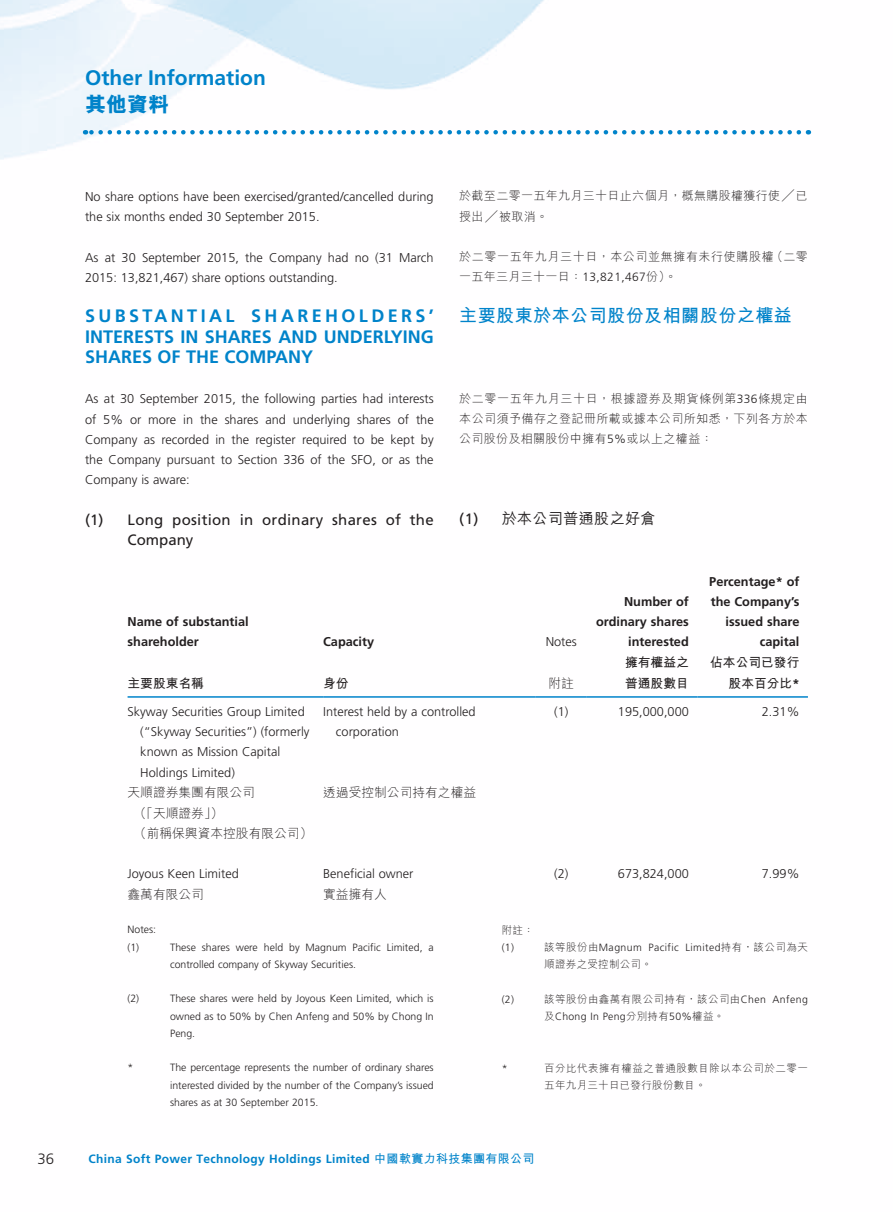
<style>
.page{position:relative;width:893px;height:1212px;background:#fff}
.page>*{position:absolute;margin:0;border:0;box-sizing:border-box;transform-origin:0 0}
.t1{font:700 21px "Frutiger LT Std";color:#0083ca}
.t2{font:800 21px "M Hei HK";color:#0083ca}
.t3{font:700 18px/20.2px "Frutiger LT Std";color:#0083ca;text-align:justify}
.t4{font:700 18px "M Hei HK";letter-spacing:.03em;color:#0083ca}
.t5{font:15px/20.2px "Frutiger LT Std";letter-spacing:.02em;color:#231f20}
.t6{font:500 15px "M Hei HK";letter-spacing:.03em;color:#231f20}
.t7{font:300 15px "Frutiger LT Std";color:#231f20}
.t8{font:300 12.75px/20.2px "Frutiger LT Std";color:#231f20}
.t9{font:700 12.75px/20.2px "Frutiger LT Std";color:#231f20;text-align:right}
.t10{font:300 12.75px/20.2px "M Hei HK";color:#231f20}
.t11{font:700 12.75px/20.2px "M Hei HK";color:#231f20}
.t12{font:300 12px/20.2px "M Hei HK";letter-spacing:.03em;color:#231f20}
.t13{font:700 12px "Frutiger LT Std";letter-spacing:.03em;color:#0083ca}
.t14{font:300 12px/20.2px "M Hei HK";letter-spacing:.05em;color:#231f20}
.t15{font:300 10.5px/17.2px "Frutiger LT Std";color:#231f20}
.t16{font:300 10.5px/17.2px "M Hei HK";letter-spacing:.04em;color:#231f20}
.t17{font:300 10.5px "Frutiger LT Std";letter-spacing:.04em;color:#231f20}
.t18{font:300 10.5px "Frutiger LT Std";letter-spacing:.03em;color:#231f20}
.s1{font-family:"Frutiger LT Std"}
.s2{font-family:"Frutiger LT Std";font-weight:400}
.s3{font-family:"M Hei HK"}
</style>
<div class="page">
<img style="left:0;top:0;width:812px;height:698px">
<svg style="left:85px;top:130px;width:714px;height:4px"></svg>
<hr style="left:128px;top:696px;width:195px;height:2px;background:#0083ca">
<hr style="left:323px;top:696px;width:213px;height:2px;background:#0083ca">
<hr style="left:536px;top:696px;width:51px;height:2px;background:#0083ca">
<hr style="left:587px;top:696px;width:110px;height:2px;background:#0083ca">
<hr style="left:697px;top:696px;width:111px;height:2px;background:#0083ca">
<h1 class="t1" style="left:85px;top:66px;width:182px">Other Information</h1>
<h1 class="t2" style="left:85px;top:91px;width:85px">其他資料</h1>
<p class="t8" style="left:85px;top:187px;width:350px">No share options have been exercised/granted/cancelled during the six months ended 30 September 2015.</p>
<p class="t8" style="left:85px;top:247px;width:350px">As at 30 September 2015, the Company had no (31 March<br>2015: 13,821,467) share options outstanding.</p>
<h2 class="t3" style="left:85px;top:306px;width:350px">SUBSTANTIAL SHAREHOLDERS’ INTERESTS IN SHARES AND UNDERLYING SHARES OF THE COMPANY</h2>
<p class="t8" style="left:85px;top:389px;width:350px;text-align:justify">As at 30 September 2015, the following parties had interests of 5% or more in the shares and underlying shares of the Company as recorded in the register required to be kept by the Company pursuant to Section 336 of the SFO, or as the Company is aware:</p>
<p class="t5" style="left:128px;top:510px;width:308px;text-indent:-43px">(1) Long position in ordinary shares of the<br>Company</p>
<p class="t12" style="left:459px;top:185px;width:350px">於截至二零一五年九月三十日止六個月，概無購股權獲行使╱已授出╱被取消。</p>
<p class="t14" style="left:459px;top:246px;width:350px">於二零一五年九月三十日，本公司並無擁有未行使購股權（二零一五年三月三十一日：<span class="s1">13,821,467</span>份）。</p>
<h2 class="t4" style="left:459px;top:302px;width:334px">主要股東於本公司股份及相關股份之權益</h2>
<p class="t12" style="left:459px;top:388px;width:350px;text-align:justify">於二零一五年九月三十日，根據證券及期貨條例第<span class="s1">336</span>條規定由本公司須予備存之登記冊所載或據本公司所知悉，下列各方於本公司股份及相關股份中擁有<span class="s1">5%</span>或以上之權益：</p>
<p class="t6" style="left:459px;top:508px;width:198px"><span class="s2">(1)</span> 於本公司普通股之好倉</p>
<p class="t9" style="left:128px;top:612px;width:123px;text-align:left">Name of substantial shareholder</p>
<p class="t9" style="left:323px;top:632px;width:53px">Capacity</p>
<p class="t8" style="left:546px;top:632px;width:33px">Notes</p>
<p class="t11" style="left:128px;top:672px;width:78px">主要股東名稱</p>
<p class="t11" style="left:323px;top:672px;width:27px">身份</p>
<p class="t10" style="left:549px;top:672px;width:27px">附註</p>
<p class="t9" style="left:596px;top:591px;width:94px">Number of ordinary shares interested</p>
<p class="t9" style="left:709px;top:571px;width:92px">Percentage* of the Company’s issued share capital</p>
<p class="t11" style="left:625px;top:651px;width:65px">擁有權益之普通股數目</p>
<p class="t11" style="left:710px;top:651px;width:91px;text-align:right">佔本公司已發行股本百分比<span class="s1">*</span></p>
<p class="t8" style="left:140px;top:701px;width:171px;text-indent:-13px">Skyway Securities Group Limited (“Skyway Securities”) (formerly known as Mission Capital<br>Holdings Limited)</p>
<p class="t8" style="left:336px;top:701px;width:141px;text-indent:-13px">Interest held by a controlled corporation</p>
<p class="t8" style="left:554px;top:701px;width:16px">(1)</p>
<p class="t8" style="left:618px;top:701px;width:72px">195,000,000</p>
<p class="t8" style="left:762px;top:701px;width:39px">2.31%</p>
<p class="t10" style="left:134px;top:782px;width:180px;text-indent:-6px">天順證券集團有限公司<br>（「天順證券」）<br>（前稱保興資本控股有限公司）</p>
<p class="t10" style="left:323px;top:782px;width:154px">透過受控制公司持有之權益</p>
<p class="t8" style="left:128px;top:863px;width:113px">Joyous Keen Limited</p>
<p class="t8" style="left:323px;top:863px;width:92px">Beneficial owner</p>
<p class="t8" style="left:554px;top:863px;width:16px">(2)</p>
<p class="t8" style="left:618px;top:863px;width:72px">673,824,000</p>
<p class="t8" style="left:762px;top:863px;width:39px">7.99%</p>
<p class="t10" style="left:128px;top:883px;width:78px">鑫萬有限公司</p>
<p class="t10" style="left:323px;top:883px;width:65px">實益擁有人</p>
<p class="t15" style="left:128px;top:921px;width:30px">Notes: (1)</p>
<p class="t16" style="left:502px;top:921px;width:34px">附註：</p>
<p class="t15" style="left:502px;top:939px;width:14px">(1)</p>
<p class="t17" style="left:544px;top:942px;width:265px"><span class="s3">該等股份由</span>Magnum Pacific Limited<span class="s3">持有，該公司為天</span></p>
<p class="t16" style="left:544px;top:955px;width:109px">順證券之受控制公司。</p>
<p class="t15" style="left:502px;top:991px;width:14px">(2)</p>
<p class="t16" style="left:544px;top:990px;width:265px">該等股份由鑫萬有限公司持有，該公司由<span class="s1">Chen Anfeng</span></p>
<p class="t18" style="left:544px;top:1011px;width:182px"><span class="s3">及</span>Chong In Peng<span class="s3">分別持有</span>50%<span class="s3">權益。</span></p>
<p class="t15" style="left:170px;top:938px;width:265px">These shares were held by Magnum Pacific Limited, a controlled company of Skyway Securities.</p>
<p class="t15" style="left:128px;top:990px;width:13px">(2)</p>
<p class="t15" style="left:170px;top:990px;width:265px;text-align:justify">These shares were held by Joyous Keen Limited, which is owned as to 50% by Chen Anfeng and 50% by Chong In Peng.</p>
<p class="t15" style="left:128px;top:1059px;width:7px">*</p>
<p class="t15" style="left:170px;top:1059px;width:265px;text-align:justify">The percentage represents the number of ordinary shares interested divided by the number of the Company’s issued shares as at 30 September 2015.</p>
<p class="t15" style="left:502px;top:1060px;width:7px">*</p>
<p class="t16" style="left:544px;top:1059px;width:265px">百分比代表擁有權益之普通股數目除以本公司於二零一五年九月三十日已發行股份數目。</p>
<p class="t7" style="left:37px;top:1150px;width:18px">36</p>
<p class="t13" style="left:88px;top:1152px;width:447px">China Soft Power Technology Holdings Limited <span class="s3">中國軟實力科技集團有限公司</span></p>
</div>
